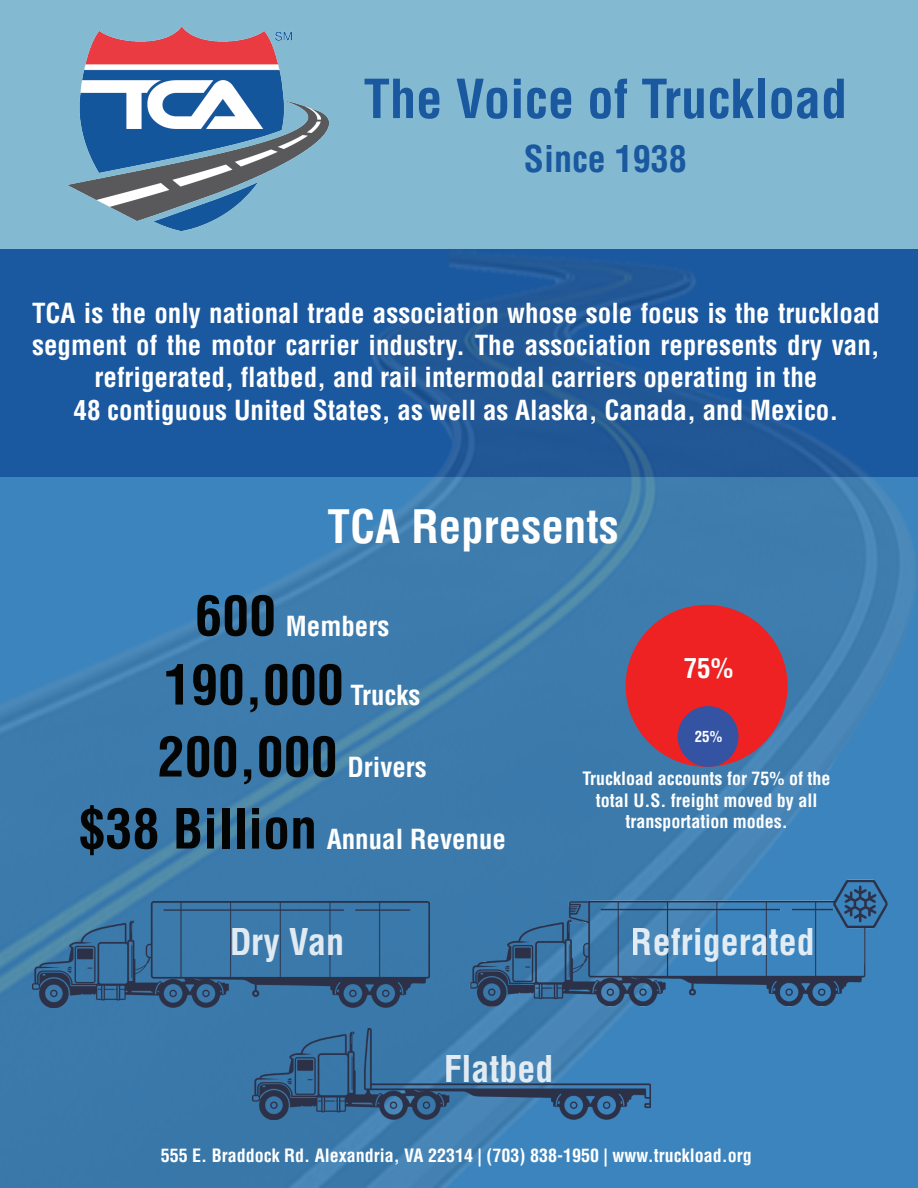
<style>
.page{position:relative;width:918px;height:1188px;background:#fff}
.page>*{position:absolute;margin:0;border:0;box-sizing:border-box;transform-origin:0 0}
.t1{font:700 condensed 54px "Helvetica";color:#040503}
.t2{font:700 condensed 52.5px "Helvetica";color:#1a589f}
.t3{font:700 condensed 45px "Helvetica";color:#fff}
.t4{font:700 condensed 36px "Helvetica";color:#fff}
.t5{font:700 condensed 36px "Helvetica";color:#1a589f}
.t6{font:700 condensed 27px/32.4px "Helvetica";color:#fff;text-align:center}
.t7{font:700 condensed 18px/21.6px "Helvetica";color:#fff;text-align:center}
.t8{font:700 condensed 15px "Helvetica";color:#fff}
.s1{font-size:54px;color:#040503}
.s2{font-size:27px;color:#fff}
</style>
<div class="page">
<div style="left:1px;top:0;width:917px;height:249px;background:#83bad2"></div>
<img style="left:67px;top:26px;width:262px;height:204px">
<img style="left:1px;top:250px;width:917px;height:938px">
<img style="left:253px;top:1028px;width:397px;height:91px">
<img style="left:469px;top:876px;width:427px;height:139px">
<img style="left:32px;top:901px;width:398px;height:107px">
<div style="left:626px;top:605px;width:162px;height:162px;background:#ee2123;border-radius:50%"></div>
<div style="left:678px;top:706px;width:60px;height:61px;background:#3553a3;border-radius:50%"></div>
<p class="t2" style="left:364px;top:66px;width:485px">The Voice of Truckload</p>
<p class="t5" style="left:524px;top:136px;width:165px">Since 1938</p>
<p class="t6" style="left:32px;top:296px;width:849px">TCA is the only national trade association whose sole focus is the truckload segment of the motor carrier industry. The association represents dry van, refrigerated, flatbed, and rail intermodal carriers operating in the</p>
<p class="t6" style="left:74px;top:394px;width:766px">48 contiguous United States, as well as Alaska, Canada, and Mexico.</p>
<p class="t3" style="left:328px;top:498px;width:293px">TCA Represents</p>
<p class="t6" style="left:195px;top:609px;width:196px"><span class="s1">600</span> Members</p>
<p class="t1" style="left:164px;top:651px;width:258px">190,000 <span class="s2">Trucks</span></p>
<p class="t1" style="left:158px;top:723px;width:271px">200,000 <span class="s2">Drivers</span></p>
<p class="t6" style="left:78px;top:822px;width:429px"><span class="s1">$38 Billion</span> Annual Revenue</p>
<p class="t6" style="left:684px;top:651px;width:51px">75%</p>
<p class="t8" style="left:695px;top:727px;width:29px">25%</p>
<p class="t7" style="left:583px;top:768px;width:250px">Truckload accounts for 75% of the total U.S. freight moved by all transportation modes.</p>
<h3 class="t4" style="left:229px;top:919px;width:116px">Dry Van</h3>
<h3 class="t4" style="left:631px;top:919px;width:185px">Refrigerated</h3>
<h3 class="t4" style="left:444px;top:1047px;width:112px">Flatbed</h3>
<p class="t7" style="left:161px;top:1145px;width:593px">555 E. Braddock Rd. Alexandria, VA 22314 | (703) 838-1950 | www.truckload.org</p>
</div>
